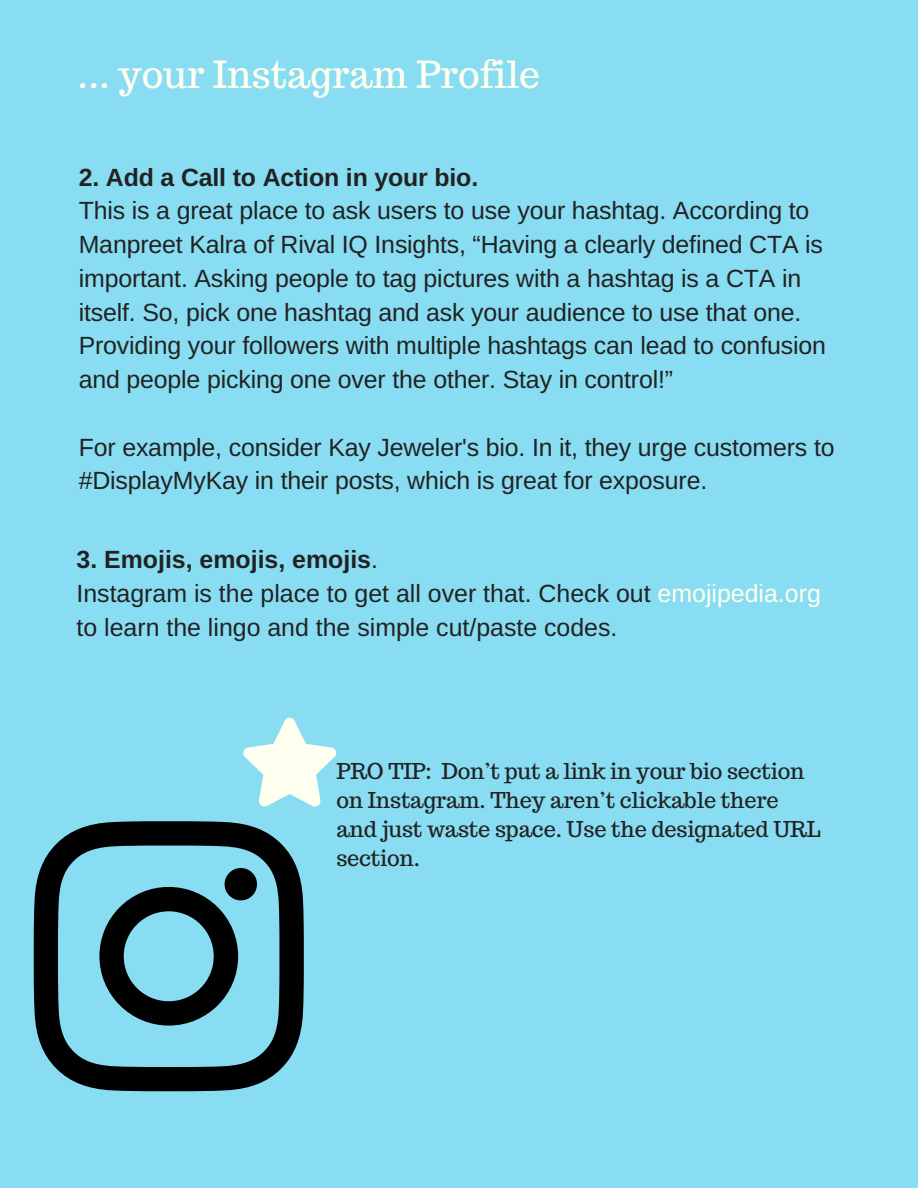
<style>
.page{position:relative;width:918px;height:1188px;background:#88ddf2}
.page>*{position:absolute;margin:0;border:0;box-sizing:border-box;transform-origin:0 0}
.t1{font:37.35px "Trocchi";color:#fffff0}
.t2{font:24.9px/33.8px "Arimo";letter-spacing:-.005em;color:#222}
.t3{font:700 24.9px "Arimo";letter-spacing:-.005em;color:#222}
.t4{font:21.75px/29.2px "Trocchi";letter-spacing:-.01em;color:#222}
.s1{font-weight:700}
.s2{color:#fffff0}
</style>
<div class="page">
<svg style="left:34px;top:821px;width:270px;height:270px"></svg>
<svg style="left:99px;top:887px;width:139px;height:139px"></svg>
<div style="left:225px;top:868px;width:32px;height:32px;background:#010101;border-radius:50%"></div>
<svg style="left:243px;top:718px;width:93px;height:89px"></svg>
<h1 class="t1" style="left:78px;top:50px;width:464px">... your Instagram Profile</h1>
<p class="t3" style="left:79px;top:163px;width:401px">2. Add a Call to Action in your bio.</p>
<p class="t2" style="left:79px;top:194px;width:749px">This is a great place to ask users to use your hashtag. According to Manpreet Kalra of Rival IQ Insights, “Having a clearly defined CTA is important. Asking people to tag pictures with a hashtag is a CTA in itself. So, pick one hashtag and ask your audience to use that one.<br>Providing your followers with multiple hashtags can lead to confusion and people picking one over the other. Stay in control!”</p>
<p class="t2" style="left:79px;top:430px;width:757px">For example, consider Kay Jeweler's bio. In it, they urge customers to #DisplayMyKay in their posts, which is great for exposure.</p>
<p class="t2" style="left:76px;top:543px;width:746px"><span class="s1">3. Emojis, emojis, emojis</span>.<br>Instagram is the place to get all over that. Check out <span class="s2">emojipedia.org </span>to learn the lingo and the simple cut/paste codes.</p>
<p class="t4" style="left:336px;top:756px;width:486px">PRO TIP: Don’t put a link in your bio section on Instagram. They aren’t clickable there and just waste space. Use the designated URL section.</p>
</div>
